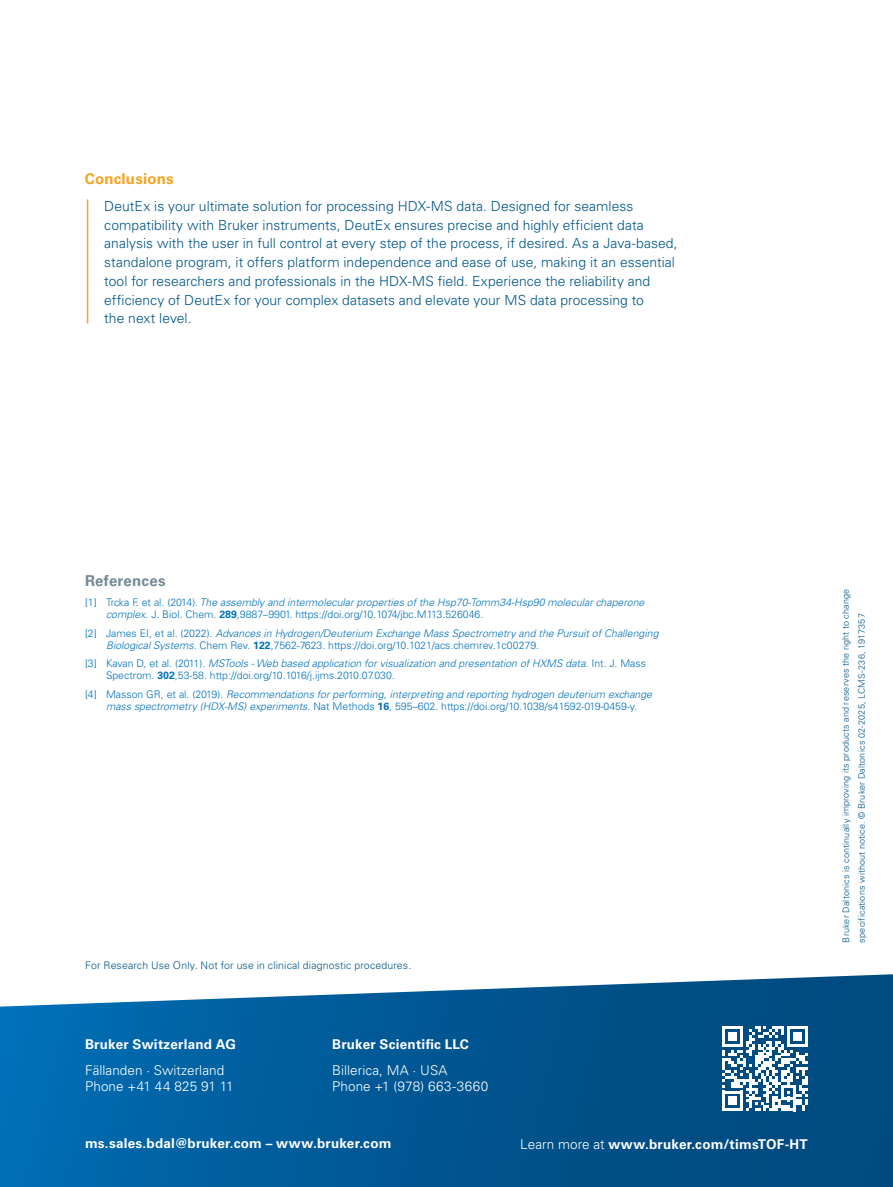
<style>
.page{position:relative;width:893px;height:1187px;background:#fff}
.page>*{position:absolute;margin:0;border:0;box-sizing:border-box;transform-origin:0 0}
.Sub-headline{font:700 15px "Univers LT Std";letter-spacing:.015em;color:#f9a21c}
.whitepaper_references_gray{font:700 15px "Univers LT Std";letter-spacing:.015em;color:#738a95}
.New_AN_copy{font:300 13.8px/18.8px "Univers LT Std";color:#015687}
.t1{font:700 13.5px "Univers LT Std";letter-spacing:.015em;color:#fff}
.t2{font:300 13.5px "Univers LT Std";letter-spacing:.005em;color:#fff}
.Application_Authors{font:italic 300 10.5px/12px "Univers LT Std";color:#0072bc}
.Application_Authors-2{font:300 10.5px/12px "Univers LT Std";color:#0072bc}
.t3{font:300 10.5px "Univers LT Std";letter-spacing:.015em;color:#015687}
.t4{font:300 9px/15.8px "Univers LT Std";letter-spacing:.02em;color:#015687}
.s1{font-style:italic}
.s2{font-weight:700}
.s3{font-style:normal}
.s4{font-weight:700;font-style:normal}
.s5{font-weight:300}
</style>
<div class="page">
<svg style="left:0;top:974px;width:893px;height:212px;background:#14659c"></svg>
<hr style="left:87px;top:199px;width:1px;height:124px;background:#f9a21c">
<svg style="left:722px;top:1026px;width:85px;height:85px"></svg>
<p class="Sub-headline" style="left:85px;top:169px;width:90px">Conclusions</p>
<p class="New_AN_copy" style="left:104px;top:196px;width:575px">DeutEx is your ultimate solution for processing HDX-MS data. Designed for seamless compatibility with Bruker instruments, DeutEx ensures precise and highly efficient data analysis with the user in full control at every step of the process, if desired. As a Java-based, standalone program, it offers platform independence and ease of use, making it an essential tool for researchers and professionals in the HDX-MS field. Experience the reliability and efficiency of DeutEx for your complex datasets and elevate your MS data processing to</p>
<p class="New_AN_copy" style="left:104px;top:309px;width:89px">the next level.</p>
<p class="whitepaper_references_gray" style="left:85px;top:571px;width:82px">References</p>
<p class="Application_Authors-2" style="left:106px;top:596px;width:540px;text-indent:-21px">[1] Trcka F. et al. (2014). <span class="s1">The assembly and intermolecular properties of the Hsp70-Tomm34-Hsp90 molecular chaperone complex</span>. J. Biol. Chem. <span class="s2">289</span>,9887–9901. https://doi.org/10.1074/jbc.M113.526046.</p>
<p class="Application_Authors" style="left:106px;top:627px;width:554px;text-indent:-21px"><span class="s3">[2] James EI, et al. (2022).</span> Advances in Hydrogen/Deuterium Exchange Mass Spectrometry and the Pursuit of Challenging<br>Biological Systems<span class="s3">. Chem Rev.</span> <span class="s4">122</span><span class="s3">,7562-7623. https://doi.org/10.1021/acs.chemrev.1c00279.</span></p>
<p class="Application_Authors-2" style="left:106px;top:657px;width:541px;text-indent:-21px">[3] Kavan D, et al. (2011). <span class="s1">MSTools - Web based application for visualization and presentation of HXMS data</span>. Int. J. Mass<br>Spectrom. <span class="s2">302</span>,53-58. http://doi.org/10.1016/j.ijms.2010.07.030.</p>
<p class="Application_Authors" style="left:85px;top:688px;width:569px;text-align:center"><span class="s3">[4] Masson GR, et al. (2019).</span> Recommendations for performing, interpreting and reporting hydrogen deuterium exchange mass spectrometry (HDX-MS) experiments<span class="s3">. Nat Methods</span> <span class="s4">16</span><span class="s3">, 595–602. https://doi.org/10.1038/s41592-019-0459-y.</span></p>
<p class="t3" style="left:85px;top:958px;width:328px">For Research Use Only. Not for use in clinical diagnostic procedures.</p>
<p class="t1" style="left:85px;top:1035px;width:152px">Bruker Switzerland AG</p>
<p class="t2" style="left:85px;top:1061px;width:141px">Fällanden · Switzerland</p>
<p class="t2" style="left:85px;top:1078px;width:150px">Phone +41 44 825 91 11</p>
<p class="t1" style="left:332px;top:1035px;width:138px">Bruker Scientific LLC</p>
<p class="t2" style="left:332px;top:1061px;width:117px">Billerica, MA · USA</p>
<p class="t2" style="left:332px;top:1078px;width:158px">Phone +1 (978) 663-3660</p>
<p class="t1" style="left:85px;top:1135px;width:308px">ms.sales.bdal@bruker.com – www.bruker.com</p>
<p class="t1" style="left:520px;top:1135px;width:289px"><span class="s5">Learn more at</span> www.bruker.com/timsTOF-HT</p>
<p class="t4" style="left:838px;top:942px;width:355px;rotate:-90deg">Bruker Daltonics is continually improving its products and reserves the right to change specifications without notice. © Bruker Daltonics 02-2025, LCMS-236, 1917357</p>
</div>
